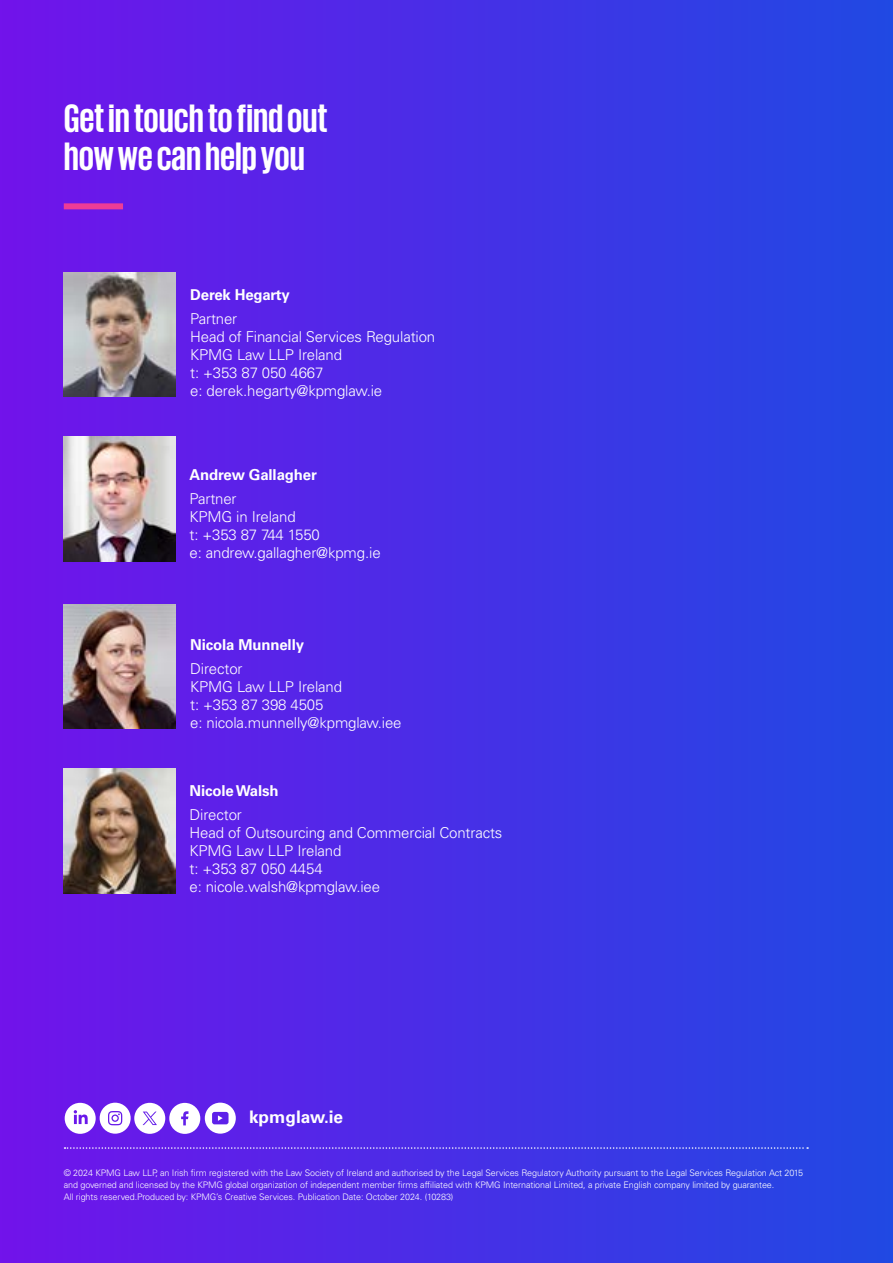
<style>
.page{position:relative;width:893px;height:1263px;background:#fff}
.page>*{position:absolute;margin:0;border:0;box-sizing:border-box;transform-origin:0 0}
.t1{font:700 40.5px/37.5px "KPMG";color:#fff}
.t2{font:700 17.25px "Univers LT Std";color:#fff}
.t3{font:300 15px/18px "Univers LT Std";letter-spacing:-.01em;color:#fff}
.t4{font:700 15px "Univers LT Std";letter-spacing:-.01em;color:#fff}
.t5{font:300 9px/12px "Univers LT Std";letter-spacing:-.01em;color:#fff}
</style>
<div class="page">
<div style="left:0;top:0;width:893px;height:1263px;background:linear-gradient(to right,#7213ea,#2049e3)"></div>
<svg style="left:65px;top:1147px;width:743px;height:2px"></svg>
<svg style="left:65px;top:1103px;width:171px;height:31px"></svg>
<img style="left:64px;top:273px;width:111px;height:123px">
<img style="left:64px;top:604px;width:111px;height:124px">
<img style="left:64px;top:436px;width:111px;height:125px">
<img style="left:64px;top:768px;width:111px;height:125px">
<div style="left:64px;top:203px;width:59px;height:6px;background:#ee3c96"></div>
<h1 class="t1" style="left:64px;top:98px;width:266px">Get in touch to find out how we can help you</h1>
<h3 class="t4" style="left:190px;top:286px;width:101px">Derek Hegarty</h3>
<h3 class="t3" style="left:190px;top:310px;width:246px">Partner<br>Head of Financial Services Regulation<br>KPMG Law LLP Ireland<br>t: +353 87 050 4667<br>e: derek.hegarty@kpmglaw.ie</h3>
<h3 class="t4" style="left:190px;top:466px;width:129px">Andrew Gallagher</h3>
<h3 class="t3" style="left:190px;top:490px;width:193px">Partner<br>KPMG in Ireland<br>t: +353 87 744 1550<br>e: andrew.gallagher@kpmg.ie</h3>
<h3 class="t4" style="left:190px;top:636px;width:115px">Nicola Munnelly</h3>
<h3 class="t3" style="left:190px;top:660px;width:213px">Director<br>KPMG Law LLP Ireland<br>t: +353 87 398 4505<br>e: nicola.munnelly@kpmglaw.iee</h3>
<h3 class="t4" style="left:190px;top:782px;width:91px">Nicole Walsh</h3>
<h3 class="t3" style="left:190px;top:805px;width:314px">Director<br>Head of Outsourcing and Commercial Contracts<br>KPMG Law LLP Ireland<br>t: +353 87 050 4454<br>e: nicole.walsh@kpmglaw.iee</h3>
<h2 class="t2" style="left:249px;top:1106px;width:96px">kpmglaw.ie</h2>
<p class="t5" style="left:64px;top:1167px;width:741px">© 2024 KPMG Law LLP, an Irish firm registered with the Law Society of Ireland and authorised by the Legal Services Regulatory Authority pursuant to the Legal Services Regulation Act 2015 and governed and licensed by the KPMG global organization of independent member firms affiliated with KPMG International Limited, a private English company limited by guarantee.<br>All rights reserved.Produced by: KPMG’s Creative Services. Publication Date: October 2024. (10283)</p>
</div>
